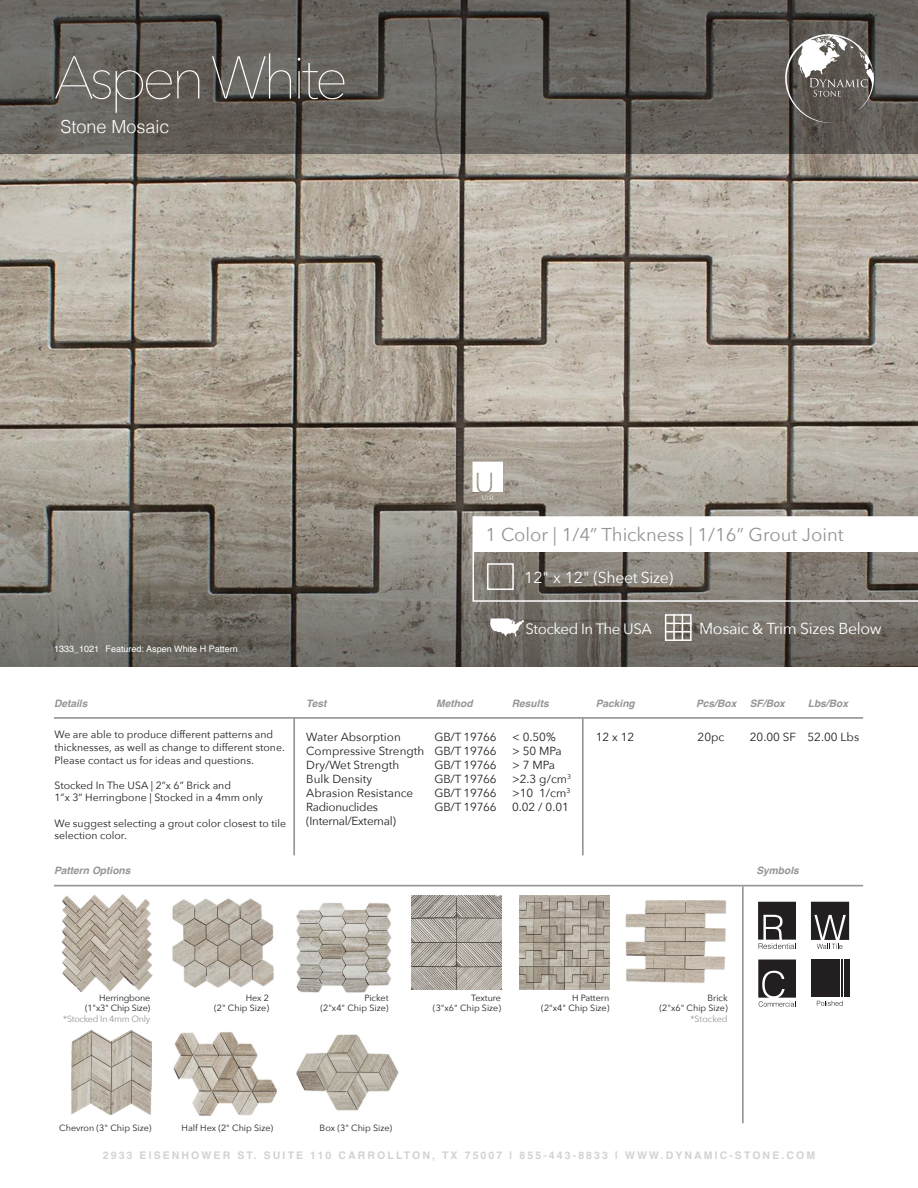
<style>
.page{position:relative;width:918px;height:1188px;background:#fff}
.page>*{position:absolute;margin:0;border:0;box-sizing:border-box;transform-origin:0 0}
.t1{font:200 59.55px "Avenir Next";letter-spacing:-.075em;color:#fff}
.Color_Text{font:18.6px "Avenir Next";color:#939598}
.t2{font:300 18px "Helvetica";color:#fff}
.Color_Text-2{font:15.9px "Avenir Next";letter-spacing:-.02em;color:#fff}
.Color_Text-3{font:15px "Avenir Next";letter-spacing:-.03em;color:#fff}
.t3{font:11.7px "Avenir Next";color:#231f20}
.t4{font:11.7px "Avenir Next";letter-spacing:-.025em;color:#231f20}
.COLOR_NAME{font:10.5px/12.6px "Avenir Next";color:#231f20}
.t5{font:700 10.5px "Helvetica";letter-spacing:.2em;color:#d1d2d4}
.t6{font:italic 700 10.2px "Helvetica";color:#939598}
.Color_Text-4{font:9px/10.5px "Avenir Next";color:#231f20;text-align:right}
.COLOR_NAME-2{font:9px/10.5px "Avenir Next";color:#231f20;text-align:right}
.captions{font:9px "Helvetica";color:#fff}
.COLOR_NAME-3{font:9px "Avenir Next";letter-spacing:-.02em;color:#231f20}
.Color_Name-Sub{font:9px "Avenir Next";letter-spacing:-.03em;color:#939598}
.Color_Name-Sub-2{font:9px "Avenir Next";color:#939598}
</style>
<div class="page">
<hr style="left:582px;top:718px;width:2px;height:137px;background:#939598">
<hr style="left:742px;top:886px;width:2px;height:237px;background:#939598">
<hr style="left:54px;top:717px;width:809px;height:2px;background:#939598">
<hr style="left:293px;top:718px;width:2px;height:137px;background:#939598">
<hr style="left:54px;top:885px;width:809px;height:1px;background:#939598">
<img style="left:0;top:154px;width:918px;height:268px">
<svg style="left:0;top:0;width:918px;height:154px;background:#625f5a"></svg>
<svg style="left:0;top:422px;width:918px;height:244px;background:#898379"></svg>
<svg style="left:784px;top:33px;width:91px;height:91px;background:#77726e"></svg>
<svg style="left:758px;top:902px;width:38px;height:47px"></svg>
<svg style="left:758px;top:960px;width:38px;height:47px"></svg>
<svg style="left:811px;top:902px;width:38px;height:47px"></svg>
<svg style="left:817px;top:1001px;width:26px;height:5px"></svg>
<hr style="left:841px;top:960px;width:2px;height:37px;background:#231f20">
<div style="left:844px;top:960px;width:5px;height:37px;background:#231f20"></div>
<div style="left:811px;top:960px;width:28px;height:37px;background:#231f20"></div>
<img style="left:71px;top:1043px;width:80px;height:72px">
<svg style="left:71px;top:1029px;width:81px;height:14px"></svg>
<svg style="left:472px;top:516px;width:446px;height:86px"></svg>
<svg style="left:472px;top:462px;width:31px;height:38px"></svg>
<svg style="left:490px;top:618px;width:34px;height:19px"></svg>
<svg style="left:665px;top:614px;width:27px;height:27px"></svg>
<hr style="left:665px;top:631px;width:27px;height:2px;background:#fff">
<div style="left:487px;top:563px;width:27px;height:27px;border:2px solid #fff"></div>
<img style="left:625px;top:901px;width:101px;height:82px">
<img style="left:520px;top:896px;width:89px;height:93px">
<img style="left:173px;top:1032px;width:103px;height:83px">
<img style="left:296px;top:1034px;width:103px;height:77px">
<img style="left:62px;top:894px;width:90px;height:97px">
<img style="left:172px;top:898px;width:102px;height:90px">
<img style="left:296px;top:902px;width:95px;height:90px">
<img style="left:412px;top:896px;width:90px;height:93px">
<p class="t1" style="left:54px;top:28px;width:296px">Aspen White</p>
<p class="t2" style="left:60px;top:111px;width:111px">Stone Mosaic</p>
<p class="captions" style="left:54px;top:642px;width:47px">1333_1021</p>
<p class="captions" style="left:106px;top:642px;width:134px">Featured: Aspen White H Pattern</p>
<p class="Color_Text" style="left:486px;top:519px;width:360px">1 Color | 1/4” Thickness | 1/16” Grout Joint</p>
<p class="Color_Text-2" style="left:524px;top:564px;width:151px">12" x 12" (Sheet Size)</p>
<p class="Color_Text-3" style="left:526px;top:616px;width:128px">Stocked In The USA</p>
<p class="Color_Text-2" style="left:699px;top:615px;width:184px">Mosaic &amp; Trim Sizes Below</p>
<p class="t6" style="left:54px;top:695px;width:35px">Details</p>
<p class="t6" style="left:306px;top:695px;width:22px">Test</p>
<p class="t6" style="left:512px;top:695px;width:38px">Results</p>
<p class="t6" style="left:596px;top:695px;width:41px">Packing</p>
<p class="t6" style="left:696px;top:695px;width:42px">Pcs/Box</p>
<p class="t6" style="left:750px;top:695px;width:37px">SF/Box</p>
<p class="t6" style="left:808px;top:695px;width:42px">Lbs/Box</p>
<p class="t6" style="left:436px;top:695px;width:38px">Method</p>
<p class="COLOR_NAME" style="left:55px;top:728px;width:220px">We are able to produce different patterns and</p>
<p class="t3" style="left:596px;top:727px;width:40px">12 x 12</p>
<p class="t3" style="left:698px;top:727px;width:28px">20pc</p>
<p class="t3" style="left:750px;top:727px;width:48px">20.00 SF</p>
<p class="t3" style="left:808px;top:727px;width:53px">52.00 Lbs</p>
<p class="COLOR_NAME" style="left:55px;top:741px;width:232px">thicknesses, as well as change to different stone.<br>Please contact us for ideas and questions.</p>
<p class="COLOR_NAME" style="left:55px;top:778px;width:210px">Stocked In The USA | 2”x 6” Brick and<br>1”x 3” Herringbone | Stocked in a 4mm only</p>
<p class="COLOR_NAME" style="left:55px;top:816px;width:233px">We suggest selecting a grout color closest to tile selection color.</p>
<p class="t3" style="left:306px;top:727px;width:96px">Water Absorption</p>
<p class="t3" style="left:306px;top:741px;width:120px">Compressive Strength</p>
<p class="t3" style="left:306px;top:755px;width:94px">Dry/Wet Strength</p>
<p class="t3" style="left:306px;top:769px;width:67px">Bulk Density</p>
<p class="t3" style="left:306px;top:783px;width:109px">Abrasion Resistance</p>
<p class="t4" style="left:306px;top:797px;width:73px">Radionuclides</p>
<p class="t4" style="left:306px;top:811px;width:91px">(Internal/External)</p>
<p class="t3" style="left:512px;top:727px;width:45px">&lt; 0.50%</p>
<p class="t3" style="left:512px;top:741px;width:51px">&gt; 50 MPa</p>
<p class="t3" style="left:512px;top:755px;width:45px">&gt; 7 MPa</p>
<p class="t3" style="left:512px;top:769px;width:61px">&gt;2.3 g/cm<sup>3</sup></p>
<p class="t3" style="left:512px;top:783px;width:60px">&gt;10 1/cm<sup>3</sup></p>
<p class="t3" style="left:512px;top:797px;width:58px">0.02 / 0.01</p>
<p class="t3" style="left:435px;top:727px;width:63px">GB/T 19766</p>
<p class="t3" style="left:435px;top:741px;width:63px">GB/T 19766</p>
<p class="t3" style="left:435px;top:755px;width:63px">GB/T 19766</p>
<p class="t3" style="left:435px;top:769px;width:63px">GB/T 19766</p>
<p class="t3" style="left:435px;top:783px;width:63px">GB/T 19766</p>
<p class="t3" style="left:435px;top:797px;width:63px">GB/T 19766</p>
<p class="t6" style="left:54px;top:862px;width:78px">Pattern Options</p>
<p class="t6" style="left:756px;top:862px;width:44px">Symbols</p>
<p class="COLOR_NAME-3" style="left:99px;top:990px;width:53px">Herringbone</p>
<p class="COLOR_NAME-3" style="left:85px;top:1001px;width:67px">(1"x3" Chip Size)</p>
<p class="Color_Name-Sub" style="left:63px;top:1011px;width:89px">*Stocked In 4mm Only</p>
<p class="Color_Text-4" style="left:320px;top:992px;width:70px">Picket<br>(2"x4" Chip Size)</p>
<p class="Color_Text-4" style="left:214px;top:992px;width:56px">Hex 2<br>(2" Chip Size)</p>
<p class="Color_Text-4" style="left:433px;top:992px;width:70px">Texture<br>(3"x6" Chip Size)</p>
<p class="COLOR_NAME-2" style="left:59px;top:1122px;width:94px">Chevron (3" Chip Size)</p>
<p class="COLOR_NAME-2" style="left:182px;top:1122px;width:93px">Half Hex (2" Chip Size)</p>
<p class="COLOR_NAME-2" style="left:320px;top:1122px;width:74px">Box (3" Chip Size)</p>
<p class="Color_Text-4" style="left:541px;top:992px;width:70px">H Pattern<br>(2"x4" Chip Size)</p>
<p class="COLOR_NAME-2" style="left:660px;top:992px;width:70px">Brick<br>(2"x6" Chip Size)</p>
<p class="Color_Name-Sub-2" style="left:691px;top:1011px;width:39px">*Stocked</p>
<p class="t5" style="left:103px;top:1149px;width:714px">2933 EISENHOWER ST. SUITE 110 CARROLLTON, TX 75007 | 855-443-8833 | WWW.DYNAMIC-STONE.COM</p>
</div>
